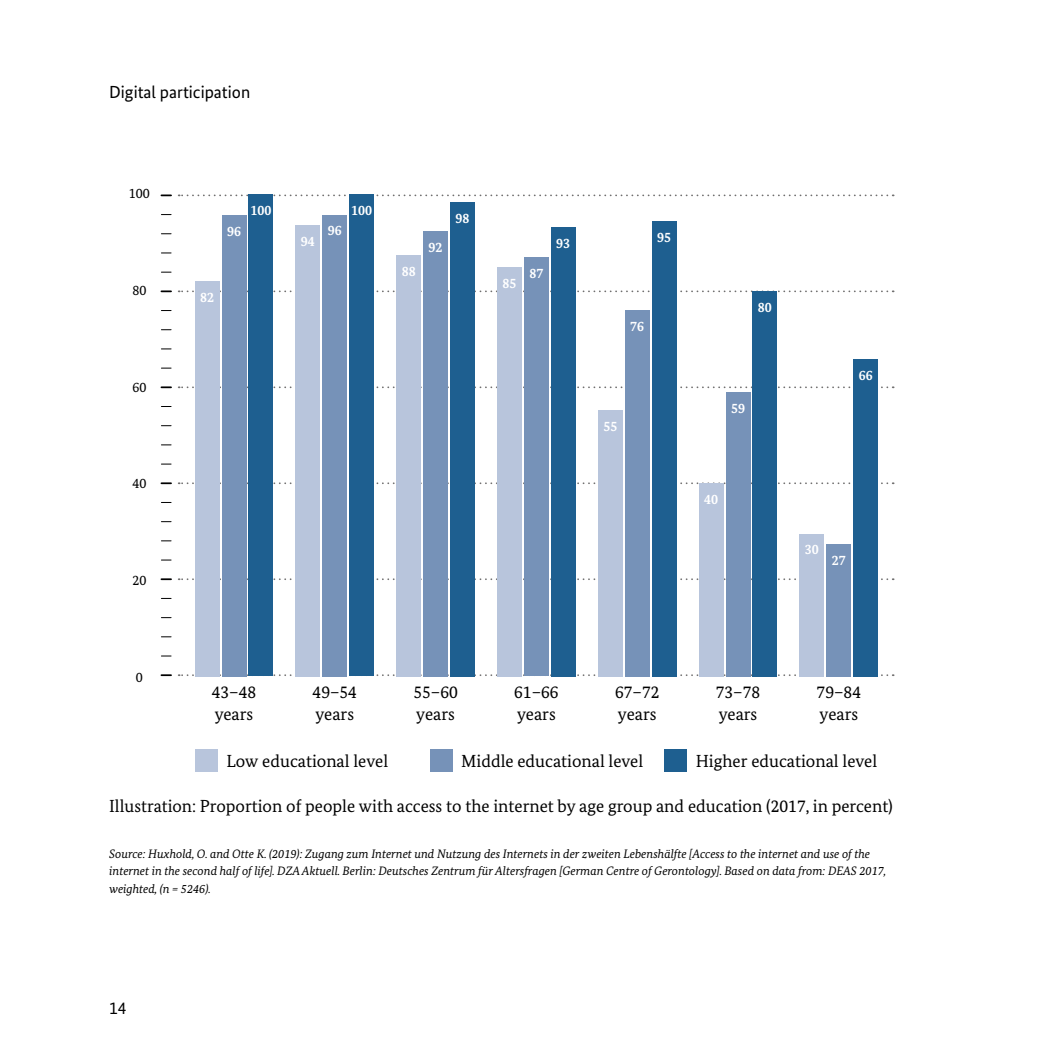
<style>
.page{position:relative;width:1042px;height:1042px;background:#fff}
.page>*{position:absolute;margin:0;border:0;box-sizing:border-box;transform-origin:0 0}
.t1{font:17.5px/22.8px "Bundes Serif";color:#000}
.t2{font:17.5px "Bundes Sans";color:#000}
.t3{font:700 14px "Bundes Serif";color:#fff}
.t4{font:14px "Bundes Serif";color:#000}
.t5{font:italic 12.25px/17.5px "Bundes Serif";color:#000}
</style>
<div class="page">
<svg style="left:179px;top:194px;width:714px;height:2px"></svg>
<svg style="left:179px;top:290px;width:714px;height:2px"></svg>
<svg style="left:179px;top:386px;width:714px;height:2px"></svg>
<svg style="left:179px;top:482px;width:714px;height:2px"></svg>
<svg style="left:179px;top:578px;width:714px;height:2px"></svg>
<svg style="left:179px;top:674px;width:714px;height:2px"></svg>
<div style="left:195px;top:749px;width:23px;height:23px;background:#b8c5dc"></div>
<div style="left:430px;top:749px;width:22px;height:23px;background:#7692b8"></div>
<div style="left:664px;top:749px;width:23px;height:23px;background:#1e5f90"></div>
<div style="left:853px;top:359px;width:25px;height:317px;background:#1e5f90"></div>
<div style="left:753px;top:291px;width:24px;height:385px;background:#1e5f90"></div>
<div style="left:652px;top:221px;width:24px;height:455px;background:#1e5f90"></div>
<div style="left:551px;top:227px;width:24px;height:449px;background:#1e5f90"></div>
<div style="left:450px;top:202px;width:24px;height:474px;background:#1e5f90"></div>
<div style="left:350px;top:194px;width:24px;height:482px;background:#1e5f90"></div>
<div style="left:249px;top:194px;width:24px;height:482px;background:#1e5f90"></div>
<div style="left:827px;top:544px;width:24px;height:132px;background:#7692b8"></div>
<div style="left:726px;top:392px;width:24px;height:284px;background:#7692b8"></div>
<div style="left:625px;top:310px;width:24px;height:366px;background:#7692b8"></div>
<div style="left:524px;top:258px;width:24px;height:418px;background:#7692b8"></div>
<div style="left:423px;top:231px;width:25px;height:445px;background:#7692b8"></div>
<div style="left:323px;top:215px;width:24px;height:461px;background:#7692b8"></div>
<div style="left:222px;top:215px;width:24px;height:461px;background:#7692b8"></div>
<div style="left:800px;top:534px;width:24px;height:142px;background:#b8c5dc"></div>
<div style="left:699px;top:483px;width:24px;height:193px;background:#b8c5dc"></div>
<div style="left:598px;top:410px;width:24px;height:266px;background:#b8c5dc"></div>
<div style="left:497px;top:267px;width:25px;height:409px;background:#b8c5dc"></div>
<div style="left:397px;top:255px;width:24px;height:421px;background:#b8c5dc"></div>
<div style="left:296px;top:225px;width:24px;height:451px;background:#b8c5dc"></div>
<div style="left:195px;top:281px;width:24px;height:395px;background:#b8c5dc"></div>
<svg style="left:161px;top:194px;width:10px;height:2px"></svg>
<svg style="left:161px;top:290px;width:10px;height:2px"></svg>
<svg style="left:161px;top:386px;width:10px;height:2px"></svg>
<svg style="left:161px;top:482px;width:10px;height:2px"></svg>
<svg style="left:161px;top:578px;width:10px;height:2px"></svg>
<svg style="left:161px;top:674px;width:10px;height:2px"></svg>
<h1 class="t2" style="left:109px;top:82px;width:143px">Digital participation</h1>
<p class="t4" style="left:129px;top:185px;width:22px">100</p>
<p class="t4" style="left:132px;top:282px;width:15px">80</p>
<p class="t4" style="left:132px;top:378px;width:15px">60</p>
<p class="t4" style="left:132px;top:475px;width:15px">40</p>
<p class="t4" style="left:132px;top:571px;width:15px">20</p>
<p class="t4" style="left:136px;top:668px;width:8px">0</p>
<p class="t3" style="left:227px;top:223px;width:15px">96</p>
<p class="t3" style="left:250px;top:202px;width:22px">100</p>
<p class="t3" style="left:351px;top:202px;width:22px">100</p>
<p class="t3" style="left:301px;top:232px;width:15px">94</p>
<p class="t3" style="left:328px;top:222px;width:15px">96</p>
<p class="t3" style="left:200px;top:288px;width:15px">82</p>
<p class="t3" style="left:402px;top:262px;width:15px">88</p>
<p class="t3" style="left:429px;top:238px;width:15px">92</p>
<p class="t3" style="left:455px;top:210px;width:15px">98</p>
<p class="t3" style="left:502px;top:275px;width:15px">85</p>
<p class="t3" style="left:529px;top:265px;width:15px">87</p>
<p class="t3" style="left:556px;top:235px;width:15px">93</p>
<p class="t3" style="left:657px;top:228px;width:15px">95</p>
<p class="t3" style="left:630px;top:317px;width:15px">76</p>
<p class="t3" style="left:603px;top:417px;width:15px">55</p>
<p class="t3" style="left:758px;top:298px;width:15px">80</p>
<p class="t3" style="left:731px;top:399px;width:15px">59</p>
<p class="t3" style="left:704px;top:491px;width:15px">40</p>
<p class="t3" style="left:859px;top:366px;width:15px">66</p>
<p class="t3" style="left:805px;top:541px;width:15px">30</p>
<p class="t3" style="left:832px;top:552px;width:15px">27</p>
<p class="t1" style="left:212px;top:680px;width:46px">43–48 years</p>
<p class="t1" style="left:313px;top:680px;width:46px">49–54 years</p>
<p class="t1" style="left:413px;top:680px;width:46px">55–60 years</p>
<p class="t1" style="left:514px;top:680px;width:46px">61–66 years</p>
<p class="t1" style="left:615px;top:680px;width:46px">67–72 years</p>
<p class="t1" style="left:716px;top:680px;width:46px">73–78 years</p>
<p class="t1" style="left:816px;top:680px;width:46px">79–84 years</p>
<p class="t1" style="left:226px;top:749px;width:163px">Low educational level</p>
<p class="t1" style="left:461px;top:749px;width:184px">Middle educational level</p>
<p class="t1" style="left:696px;top:749px;width:183px">Higher educational level</p>
<p class="t1" style="left:109px;top:795px;width:785px">Illustration: Proportion of people with access to the internet by age group and education (2017, in percent)</p>
<p class="t5" style="left:109px;top:844px;width:779px">Source: Huxhold, O. and Otte K. (2019): Zugang zum Internet und Nutzung des Internets in der zweiten Lebenshälfte [Access to the internet and use of the internet in the second half of life]. DZA Aktuell. Berlin: Deutsches Zentrum für Altersfragen [German Centre of Gerontology]. Based on data from: DEAS 2017, weighted, (n = 5246).</p>
<h1 class="t2" style="left:109px;top:998px;width:19px">14</h1>
</div>
